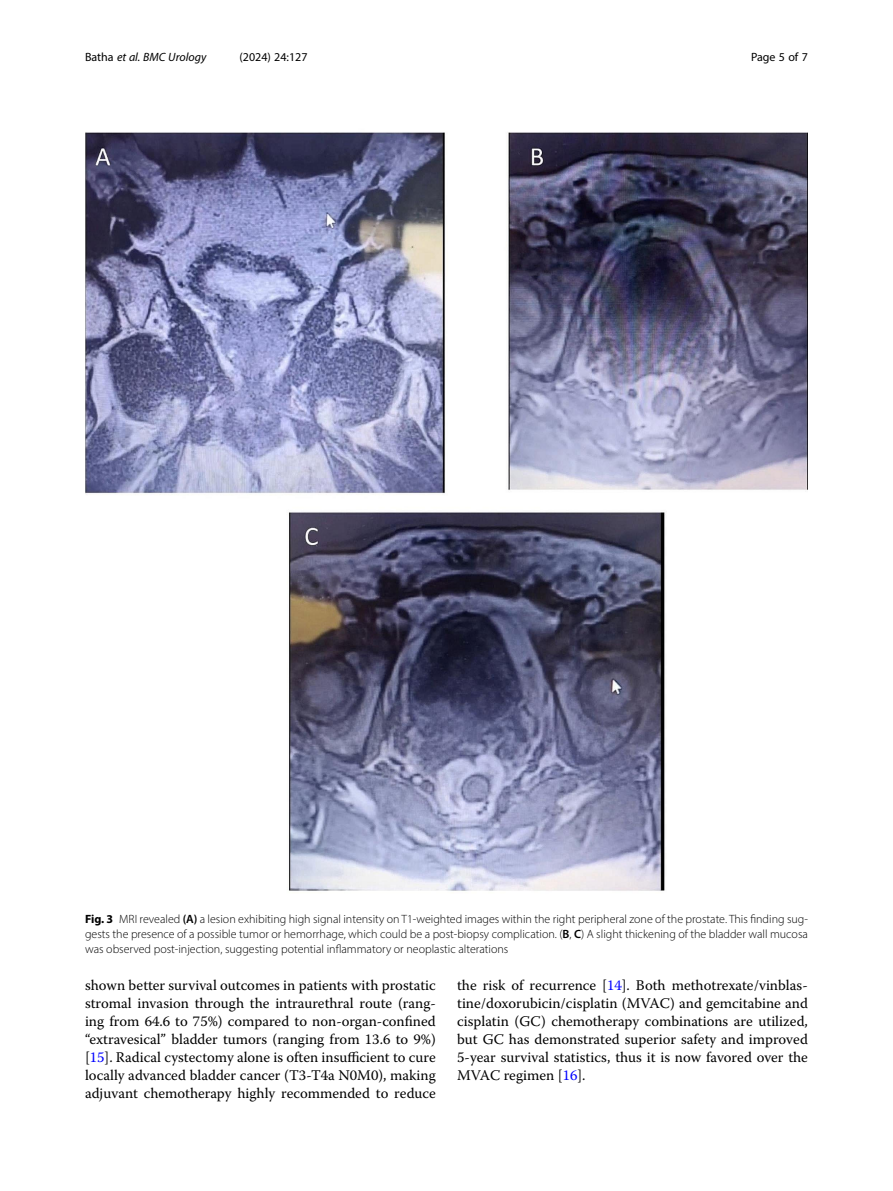
<style>
.page{position:relative;width:893px;height:1191px;background:#fff}
.page>*{position:absolute;margin:0;border:0;box-sizing:border-box;transform-origin:0 0}
.Body_Text{font:14.7px/18px "Warnock Pro";color:#000;text-align:justify}
.Figure_Caption{font:300 12px/15px "Myriad Pro";color:#000;text-align:justify}
.t1{font:italic 12px "Myriad Pro";color:#000}
.t2{font:12px "Myriad Pro";color:#000}
.s1{font-style:normal}
.s2{font-weight:700}
.s3{font-weight:600}
.s4{color:#00f}
</style>
<div class="page">
<img style="left:85px;top:132px;width:723px;height:759px">
<p class="t1" style="left:85px;top:50px;width:123px"><span class="s1">Batha</span> et al. BMC Urology</p>
<p class="t2" style="left:239px;top:50px;width:70px">(2024) 24:127</p>
<p class="t2" style="left:751px;top:50px;width:58px">Page 5 of 7</p>
<p class="Figure_Caption" style="left:85px;top:911px;width:724px"><span class="s2">Fig. 3</span> MRI revealed <span class="s3">(A)</span> a lesion exhibiting high signal intensity on T1-weighted images within the right peripheral zone of the prostate. This finding sug&shy;gests the presence of a possible tumor or hemorrhage, which could be a post-biopsy complication. (<span class="s3">B</span>, <span class="s3">C</span>) A slight thickening of the bladder wall mucosa was observed post-injection, suggesting potential inflammatory or neoplastic alterations</p>
<p class="Body_Text" style="left:85px;top:976px;width:352px">shown better survival outcomes in patients with prostatic stromal invasion through the intraurethral route (rang&shy;ing from 64.6 to 75%) compared to non-organ-confined “extravesical” bladder tumors (ranging from 13.6 to 9%) [<span class="s4">15</span>]. Radical cystectomy alone is often insufficient to cure locally advanced bladder cancer (T3-T4a N0M0), making adjuvant chemotherapy highly recommended to reduce</p>
<p class="Body_Text" style="left:457px;top:976px;width:352px">the risk of recurrence [<span class="s4">14</span>]. Both methotrexate/vinblas&shy;tine/doxorubicin/cisplatin (MVAC) and gemcitabine and cisplatin (GC) chemotherapy combinations are utilized, but GC has demonstrated superior safety and improved 5-year survival statistics, thus it is now favored over the MVAC regimen [<span class="s4">16</span>].</p>
</div>
